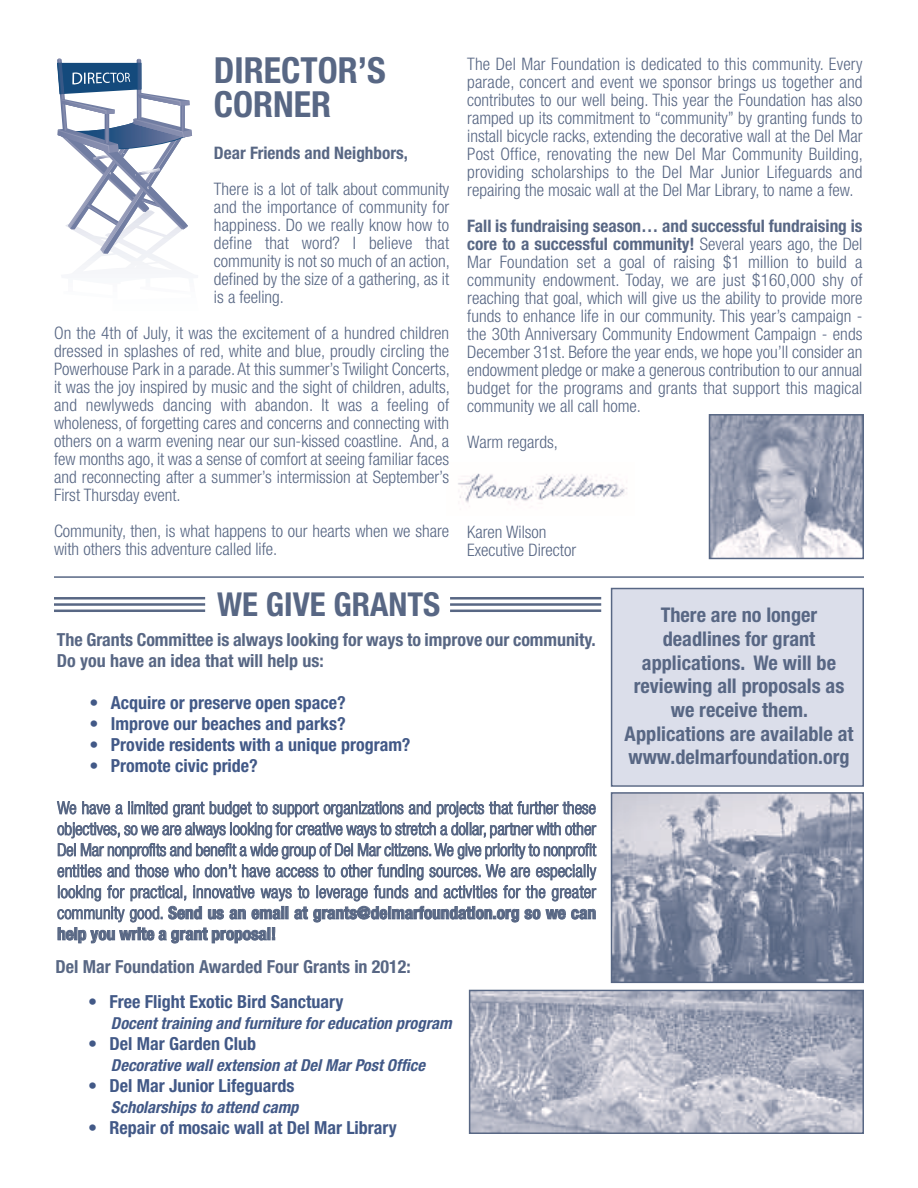
<style>
.page{position:relative;width:918px;height:1188px;background:#fff}
.page>*{position:absolute;margin:0;border:0;box-sizing:border-box;transform-origin:0 0}
.t1{font:700 condensed 36px/34.5px "Helvetica Neue";color:#586784}
.t2{font:700 condensed 33px "Helvetica Neue";color:#586784}
.t3{font:700 condensed 20.25px/23.7px "Helvetica Neue";color:#586784;text-align:center}
.t4{font:700 condensed 18px "Helvetica Neue";color:#425987}
.t5{font:700 condensed 18px/21px "Helvetica Neue";color:#586784}
.t6{font:300 condensed 17.25px/18px "Helvetica Neue";color:#586784;text-align:justify}
.t7{font:700 condensed 17.25px "Helvetica Neue";color:#586784}
.t8{font:italic 700 condensed 16.5px "Helvetica Neue";color:#425987}
.s1{font-weight:700}
</style>
<div class="page">
<img style="left:458px;top:473px;width:169px;height:30px">
<hr style="left:54px;top:597px;width:151px;height:3px;background:#586784">
<hr style="left:54px;top:603px;width:151px;height:3px;background:#586784">
<hr style="left:54px;top:609px;width:151px;height:3px;background:#586784">
<hr style="left:450px;top:597px;width:151px;height:3px;background:#586784">
<hr style="left:450px;top:603px;width:151px;height:3px;background:#586784">
<hr style="left:450px;top:609px;width:151px;height:3px;background:#586784">
<div style="left:612px;top:589px;width:251px;height:196px;background:#dbdeea"></div>
<div style="left:611px;top:588px;width:253px;height:199px;border:2px solid #586784"></div>
<svg style="left:57px;top:58px;width:135px;height:211px"></svg>
<hr style="left:54px;top:576px;width:810px;height:2px;background:#586784">
<img style="left:614px;top:795px;width:247px;height:185px">
<div style="left:611px;top:792px;width:253px;height:191px;border:2px solid #586784"></div>
<img style="left:472px;top:993px;width:389px;height:138px">
<div style="left:469px;top:990px;width:395px;height:144px;border:2px solid #586784"></div>
<img style="left:712px;top:417px;width:149px;height:139px">
<div style="left:709px;top:414px;width:155px;height:145px;border:2px solid #586784"></div>
<h1 class="t1" style="left:214px;top:56px;width:173px">DIRECTOR’S<br>CORNER</h1>
<p class="t7" style="left:214px;top:143px;width:196px">Dear Friends and Neighbors,</p>
<p class="t6" style="left:214px;top:182px;width:237px">There is a lot of talk about community and the importance of community for happiness. Do we really know how to define that word? I believe that community is not so much of an action, defined by the size of a gathering, as it is a feeling.</p>
<p class="t6" style="left:54px;top:326px;width:397px">On the 4th of July, it was the excitement of a hundred children dressed in splashes of red, white and blue, proudly circling the Powerhouse Park in a parade. At this summer’s Twilight Concerts, it was the joy inspired by music and the sight of children, adults, and newlyweds dancing with abandon. It was a feeling of wholeness, of forgetting cares and concerns and connecting with others on a warm evening near our sun-kissed coastline. And, a few months ago, it was a sense of comfort at seeing familiar faces and reconnecting after a summer’s intermission at September’s First Thursday event.</p>
<p class="t6" style="left:54px;top:524px;width:397px">Community, then, is what happens to our hearts when we share with others this adventure called life.</p>
<p class="t6" style="left:467px;top:56px;width:397px">The Del Mar Foundation is dedicated to this community. Every parade, concert and event we sponsor brings us together and contributes to our well being. This year the Foundation has also ramped up its commitment to “community” by granting funds to install bicycle racks, extending the decorative wall at the Del Mar Post Office, renovating the new Del Mar Community Building, providing scholarships to the Del Mar Junior Lifeguards and repairing the mosaic wall at the Del Mar Library, to name a few.</p>
<p class="t6" style="left:467px;top:218px;width:397px"><span class="s1">Fall is fundraising season… and successful fundraising is core to a successful community!</span> Several years ago, the Del Mar Foundation set a goal of raising $1 million to build a community endowment. Today, we are just $160,000 shy of reaching that goal, which will give us the ability to provide more funds to enhance life in our community. This year’s campaign - the 30th Anniversary Community Endowment Campaign - ends December 31st. Before the year ends, we hope you’ll consider an endowment pledge or make a generous contribution to our annual budget for the programs and grants that support this magical community we all call home.</p>
<p class="t6" style="left:467px;top:434px;width:92px">Warm regards,</p>
<p class="t6" style="left:467px;top:524px;width:110px">Karen Wilson<br>Executive Director</p>
<h2 class="t2" style="left:217px;top:592px;width:225px">WE GIVE GRANTS</h2>
<p class="t5" style="left:57px;top:631px;width:540px">The Grants Committee is always looking for ways to improve our community.<br>Do you have an idea that will help us:</p>
<p class="t4" style="left:90px;top:696px;width:258px">• Acquire or preserve open space?</p>
<p class="t4" style="left:90px;top:717px;width:258px">• Improve our beaches and parks?</p>
<p class="t4" style="left:90px;top:738px;width:323px">• Provide residents with a unique program?</p>
<p class="t4" style="left:90px;top:759px;width:170px">• Promote civic pride?</p>
<p class="t6" style="left:57px;top:799px;width:540px;line-height:21px">We have a limited grant budget to support organizations and projects that further these objectives, so we are always looking for creative ways to stretch a dollar, partner with other Del Mar nonprofits and benefit a wide group of Del Mar citizens.We give priority to nonprofit entities and those who don’t have access to other funding sources. We are especially looking for practical, innovative ways to leverage funds and activities for the greater community good. <span class="s1">Send us an email at grants@delmarfoundation.org so we can help you write a grant proposal!</span></p>
<p class="t5" style="left:56px;top:958px;width:357px">Del Mar Foundation Awarded Four Grants in 2012:</p>
<p class="t4" style="left:88px;top:995px;width:257px">• Free Flight Exotic Bird Sanctuary</p>
<p class="t8" style="left:111px;top:1017px;width:345px">Docent training and furniture for education program</p>
<p class="t4" style="left:88px;top:1037px;width:170px">• Del Mar Garden Club</p>
<p class="t8" style="left:111px;top:1059px;width:319px">Decorative wall extension at Del Mar Post Office</p>
<p class="t4" style="left:88px;top:1079px;width:208px">• Del Mar Junior Lifeguards</p>
<p class="t8" style="left:111px;top:1101px;width:192px">Scholarships to attend camp</p>
<p class="t4" style="left:88px;top:1121px;width:310px">• Repair of mosaic wall at Del Mar Library</p>
<p class="t3" style="left:625px;top:603px;width:230px">There are no longer deadlines for grant applications. We will be reviewing all proposals as we receive them.<br>Applications are available at www.delmarfoundation.org</p>
</div>
